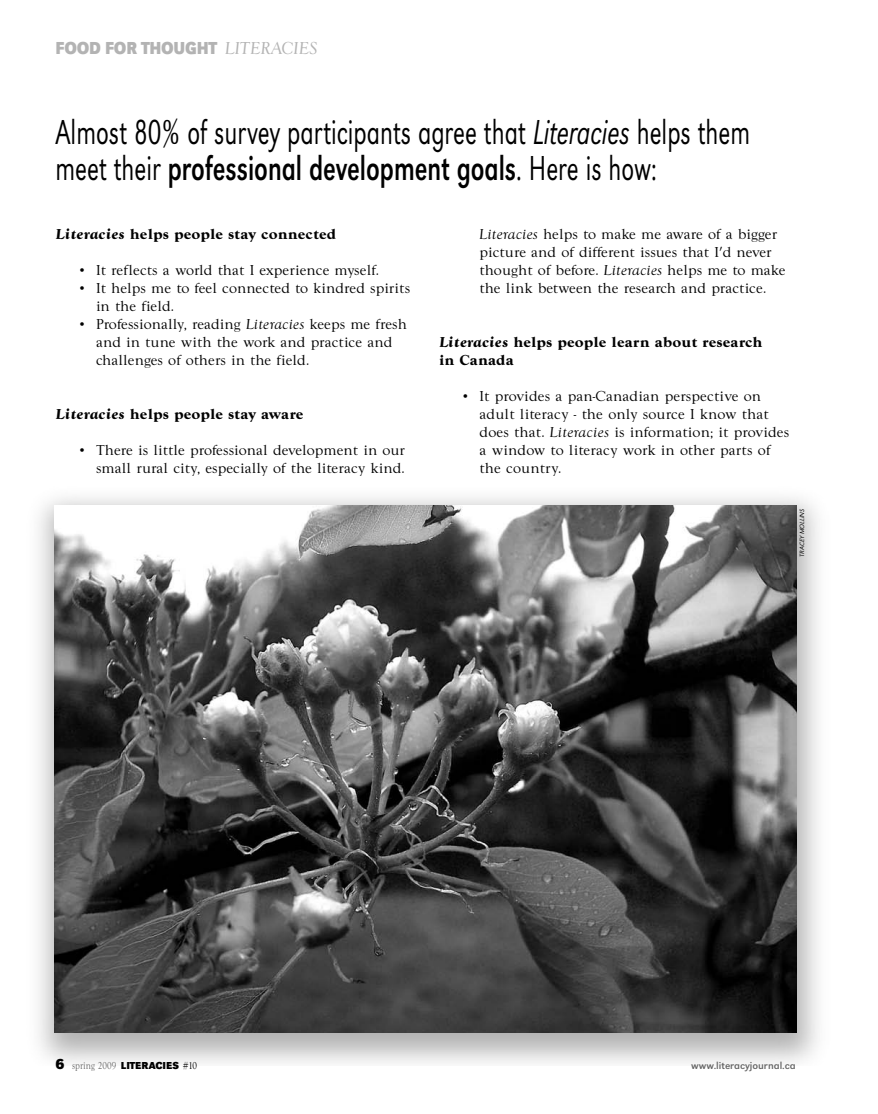
<style>
.page{position:relative;width:878px;height:1114px;background:#fff}
.page>*{position:absolute;margin:0;border:0;box-sizing:border-box;transform-origin:0 0}
.t1{font:36px "URW Grotesk T Ligh";color:#000;scale:.7 1}
.t2{font:36px "URW Grotesk T";color:#000;scale:.7 1}
.t3{font:700 18px "URW Grotesk T";letter-spacing:-.01em;color:#b3b3b3;scale:.9 1}
.t4{font:15px/18px "Goudy Wtc T";color:#000}
.t5{font:700 15px/18px "Goudy Wtc T";color:#000}
.t6{font:10.5px "Goudy Wtc T";color:#666;scale:.8 1}
.t7{font:10.5px "URW Grotesk T";color:#666}
.t8{font:6.45px "URW Grotesk T Ligh Ital";color:#000}
.s1{font-family:"Goudy Wtc T";font-weight:400;font-style:italic}
.s2{font-family:"URW Grotesk T Ligh Ital"}
.s3{font-family:"URW Grotesk T Ligh"}
.s4{font-style:italic}
.s5{font-family:"URW Grotesk T";font-weight:700;font-size:15px;color:#000}
.s6{font-family:"URW Grotesk T";font-weight:700;color:#000}
.s7{color:#000}
</style>
<div class="page">
<img style="left:38px;top:497px;width:781px;height:566px">
<img style="left:54px;top:505px;width:742px;height:528px">
<p class="t3" style="left:56px;top:37px;width:293px">FOOD FOR THOUGHT <span class="s1">LITERACIES</span></p>
<h1 class="t1" style="left:56px;top:111px;width:993px">Almost 80% of survey participants agree that <span class="s2">Literacies</span> helps them</h1>
<h1 class="t2" style="left:55px;top:147px;width:860px"><span class="s3">meet their</span> professional development goals<span class="s3">. Here is how:</span></h1>
<p class="t5" style="left:56px;top:224px;width:282px"><span class="s4">Literacies</span> helps people stay connected</p>
<p class="t4" style="left:77px;top:260px;width:303px">• It reflects a world that I experience myself.</p>
<p class="t4" style="left:96px;top:278px;width:316px;text-indent:-19px">• It helps me to feel connected to kindred spirits in the field.</p>
<p class="t4" style="left:96px;top:314px;width:312px;text-indent:-19px">• Professionally, reading <span class="s4">Literacies</span> keeps me fresh and in tune with the work and practice and challenges of others in the field.</p>
<p class="t5" style="left:56px;top:404px;width:249px"><span class="s4">Literacies</span> helps people stay aware</p>
<p class="t4" style="left:77px;top:440px;width:329px;text-align:right">• There is little professional development in our small rural city, especially of the literacy kind.</p>
<p class="t4" style="left:479px;top:224px;width:307px"><span class="s4">Literacies</span> helps to make me aware of a bigger picture and of different issues that I'd never thought of before. <span class="s4">Literacies</span> helps me to make the link between the research and practice.</p>
<p class="t5" style="left:439px;top:332px;width:325px"><span class="s4">Literacies</span> helps people learn about research in Canada</p>
<p class="t4" style="left:479px;top:386px;width:311px;text-indent:-19px">• It provides a pan-Canadian perspective on adult literacy - the only source I know that does that. <span class="s4">Literacies</span> is information; it provides a window to literacy work in other parts of the country.</p>
<p class="t8" style="left:798px;top:556px;width:49px;rotate:-90deg">TRACEY MOLLINS</p>
<p class="t6" style="left:56px;top:1059px;width:179px"><span class="s5">6</span> spring 2009 <span class="s6">LITERACIES</span> <span class="s7">#10</span></p>
<p class="t7" style="left:691px;top:1059px;width:106px">www.literacyjournal.ca</p>
</div>
